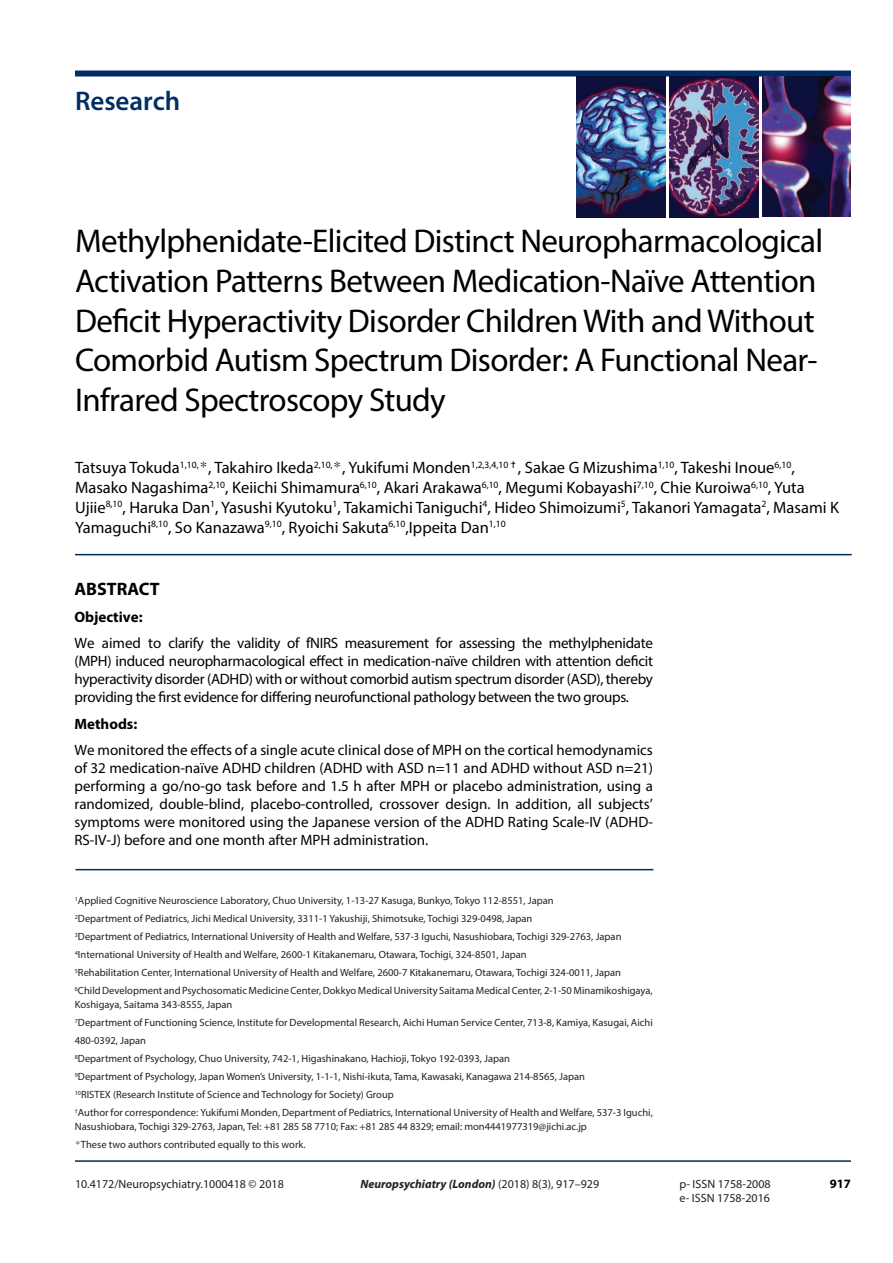
<style>
.page{position:relative;width:893px;height:1263px;background:#fff}
.page>*{position:absolute;margin:0;border:0;box-sizing:border-box;transform-origin:0 0}
.t1{font:33px/39.6px "Myriad Pro";letter-spacing:-.02em;color:#000}
.t2{font:600 27px "Myriad Pro";color:#002d62}
.t3{font:700 18px "Myriad Pro";color:#000}
.t4{font:16.5px/19.8px "Myriad Pro";color:#000}
.t5{font:15px/18px "Myriad Pro";letter-spacing:-.01em;color:#000;text-align:justify}
.t6{font:700 15px "Myriad Pro";color:#000}
.t7{font:700 12.75px "Myriad Pro";color:#000}
.t8{font:12px/14.4px "Myriad Pro";color:#231f20}
.t9{font:italic 700 12px "Myriad Pro";color:#231f20}
.t10{font:10.5px/18px "Myriad Pro";color:#231f20}
.s1{font-weight:400;font-style:normal}
</style>
<div class="page">
<div style="left:75px;top:71px;width:776px;height:6px;background:#002d62"></div>
<img style="left:576px;top:77px;width:89px;height:141px">
<img style="left:669px;top:77px;width:89px;height:140px">
<img style="left:763px;top:77px;width:88px;height:140px">
<hr style="left:75px;top:1160px;width:776px;height:2px;background:#002d62">
<hr style="left:75px;top:554px;width:777px;height:1px;background:#002d62">
<hr style="left:76px;top:869px;width:577px;height:1px;background:#002d62">
<h2 class="t2" style="left:75px;top:84px;width:107px">Research</h2>
<p class="t1" style="left:75px;top:221px;width:750px">Methylphenidate-Elicited Distinct Neuropharmacological Activation Patterns Between Medication-Naïve Attention Deficit Hyperactivity Disorder Children With and Without Comorbid Autism Spectrum Disorder: A Functional Near-Infrared Spectroscopy Study</p>
<p class="t4" style="left:75px;top:457px;width:766px">Tatsuya Tokuda<sup>1,10,</sup><sup>＊</sup>, Takahiro Ikeda<sup>2,10,</sup><sup>＊</sup>, Yukifumi Monden<sup>1,2,3,4,10</sup><sup>✝</sup>, Sakae G Mizushima<sup>1,10</sup>, Takeshi Inoue<sup>6,10</sup>, Masako Nagashima<sup>2,10</sup>, Keiichi Shimamura<sup>6,10</sup>, Akari Arakawa<sup>6,10</sup>, Megumi Kobayashi<sup>7,10</sup>, Chie Kuroiwa<sup>6,10</sup>, Yuta Ujiie<sup>8,10</sup>, Haruka Dan<sup>1</sup>, Yasushi Kyutoku<sup>1</sup>, Takamichi Taniguchi<sup>4</sup>, Hideo Shimoizumi<sup>5</sup>, Takanori Yamagata<sup>2</sup>, Masami K Yamaguchi<sup>8,10</sup>, So Kanazawa<sup>9,10</sup>, Ryoichi Sakuta<sup>6,10</sup>,Ippeita Dan<sup>1,10</sup></p>
<h3 class="t3" style="left:74px;top:577px;width:87px">ABSTRACT</h3>
<h3 class="t6" style="left:74px;top:607px;width:70px">Objective:</h3>
<p class="t5" style="left:74px;top:634px;width:580px">We aimed to clarify the validity of fNIRS measurement for assessing the methylphenidate (MPH) induced neuropharmacological effect in medication-naïve children with attention deficit hyperactivity disorder (ADHD) with or without comorbid autism spectrum disorder (ASD), thereby providing the first evidence for differing neurofunctional pathology between the two groups.</p>
<h3 class="t6" style="left:74px;top:714px;width:64px">Methods:</h3>
<p class="t5" style="left:74px;top:741px;width:580px">We monitored the effects of a single acute clinical dose of MPH on the cortical hemodynamics of 32 medication-naïve ADHD children (ADHD with ASD n=11 and ADHD without ASD n=21) performing a go/no-go task before and 1.5 h after MPH or placebo administration, using a randomized, double-blind, placebo-controlled, crossover design. In addition, all subjects’ symptoms were monitored using the Japanese version of the ADHD Rating Scale-IV (ADHD-RS-IV-J) before and one month after MPH administration.</p>
<p class="t10" style="left:75px;top:891px;width:579px"><sup>1</sup>Applied Cognitive Neuroscience Laboratory, Chuo University, 1-13-27 Kasuga, Bunkyo, Tokyo 112-8551, Japan<br><sup>2</sup>Department of Pediatrics, Jichi Medical University, 3311-1 Yakushiji, Shimotsuke, Tochigi 329-0498, Japan<br><sup>3</sup>Department of Pediatrics, International University of Health and Welfare, 537-3 Iguchi, Nasushiobara, Tochigi 329-2763, Japan <sup>4</sup>International University of Health and Welfare, 2600-1 Kitakanemaru, Otawara, Tochigi, 324-8501, Japan<br><sup>5</sup>Rehabilitation Center, International University of Health and Welfare, 2600-7 Kitakanemaru, Otawara, Tochigi 324-0011, Japan<br><sup>6</sup>Child Development and Psychosomatic Medicine Center, Dokkyo Medical University Saitama Medical Center, 2-1-50 Minamikoshigaya,</p>
<p class="t10" style="left:75px;top:995px;width:579px">Koshigaya, Saitama 343-8555, Japan<br><sup>7</sup>Department of Functioning Science, Institute for Developmental Research, Aichi Human Service Center, 713-8, Kamiya, Kasugai, Aichi 480-0392, Japan<br><sup>8</sup>Department of Psychology, Chuo University, 742-1, Higashinakano, Hachioji, Tokyo 192-0393, Japan<br><sup>9</sup>Department of Psychology, Japan Women’s University, 1-1-1, Nishi-ikuta, Tama, Kawasaki, Kanagawa 214-8565, Japan<br><sup>10</sup>RISTEX (Research Institute of Science and Technology for Society) Group<br><sup>†</sup>Author for correspondence: Yukifumi Monden, Department of Pediatrics, International University of Health and Welfare, 537-3 Iguchi,</p>
<p class="t10" style="left:75px;top:1117px;width:514px">Nasushiobara, Tochigi 329-2763, Japan, Tel: +81 285 58 7710; Fax: +81 285 44 8329; email: mon4441977319@jichi.ac.jp<sup>＊</sup>These two authors contributed equally to this work.</p>
<p class="t8" style="left:75px;top:1176px;width:210px">10.4172/Neuropsychiatry.1000418 © 2018</p>
<p class="t8" style="left:679px;top:1176px;width:93px">p- ISSN 1758-2008 e- ISSN 1758-2016</p>
<p class="t9" style="left:360px;top:1176px;width:240px">Neuropsychiatry (London) <span class="s1">(2018) 8(3), 917–929</span></p>
<p class="t7" style="left:830px;top:1176px;width:23px">917</p>
</div>
